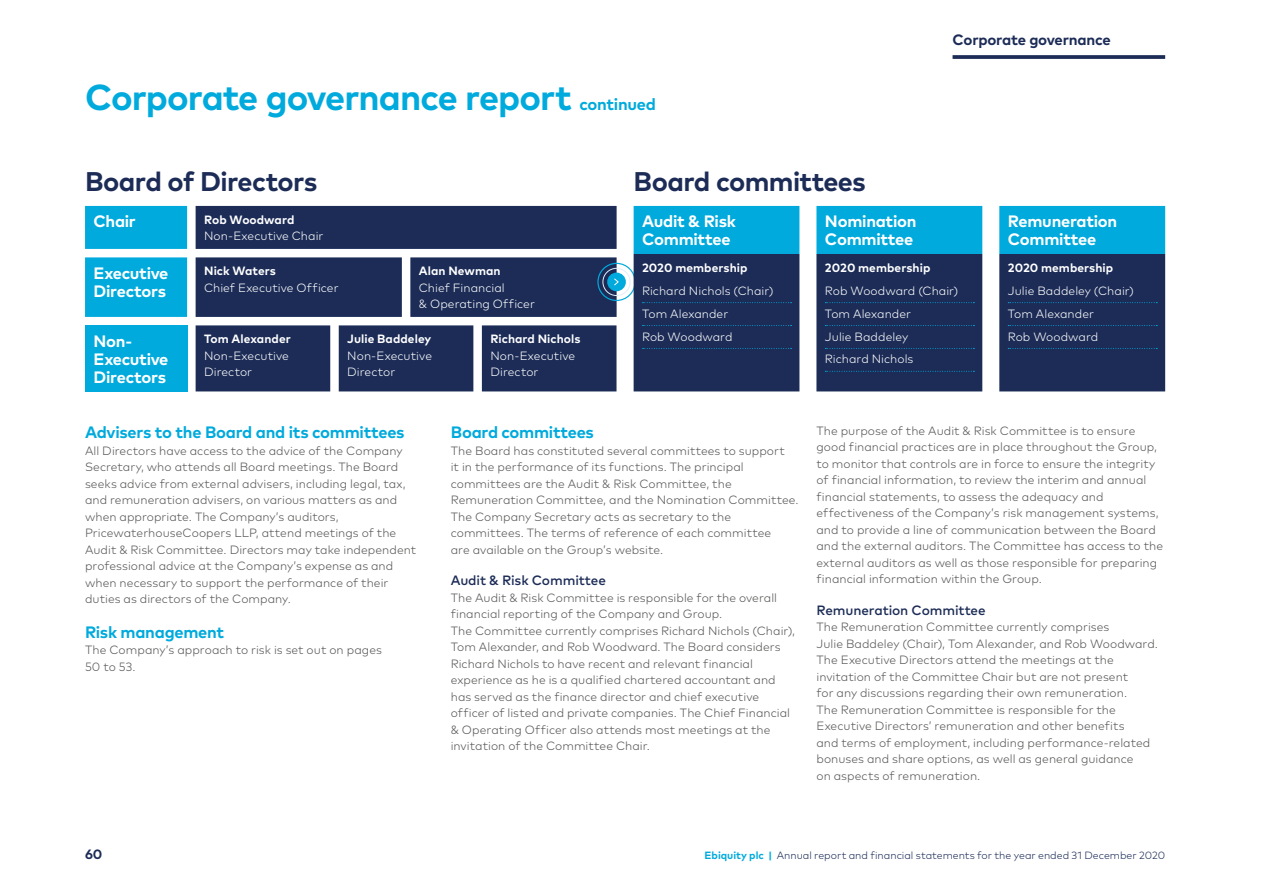
<style>
.page{position:relative;width:1263px;height:893px;background:#fff}
.page>*{position:absolute;margin:0;border:0;box-sizing:border-box;transform-origin:0 0}
.t1{font:700 36px "Mark OT";letter-spacing:-.025em;color:#0ad}
.t2{font:700 27px "Mark OT";letter-spacing:-.025em;color:#1c2c57}
.t3{font:700 16.5px/18px "Mark OT";letter-spacing:-.015em;color:#fff}
.t4{font:700 16.5px "Mark OT";letter-spacing:-.015em;color:#0ad}
.t5{font:700 15px "Mark OT";letter-spacing:-.02em;color:#1c2c57}
.t6{font:500 13.5px "Mark OT";letter-spacing:-.01em;color:#1c2c57}
.t7{font:700 13.5px "Mark OT";color:#1c2c57}
.t8{font:300 12px/16.5px "Mark OT";letter-spacing:.005em;color:#575756}
.t9{font:300 12px/23px "Mark OT";letter-spacing:.005em;color:#fff}
.t10{font:700 12px "Mark OT";letter-spacing:.005em;color:#fff}
.t11{font:300 10.5px "Mark OT";color:#1c2c57}
.s1{font-size:16.5px}
.s2{font-weight:700;color:#0ad}
</style>
<div class="page">
<svg style="left:952px;top:55px;width:213px;height:4px"></svg>
<svg style="left:85px;top:206px;width:102px;height:111px;background:#13b0df"></svg>
<svg style="left:196px;top:206px;width:421px;height:111px;background:#303f66"></svg>
<div style="left:85px;top:325px;width:102px;height:66px;background:#0ad"></div>
<div style="left:196px;top:325px;width:420px;height:66px;background:#1c2c57"></div>
<div style="left:607px;top:273px;width:19px;height:18px;background:#0ad;border-radius:50%"></div>
<div style="left:597px;top:263px;width:39px;height:38px;border:1px solid #0ad;border-radius:50%"></div>
<div style="left:603px;top:268px;width:27px;height:28px;border:1px solid #dfeffa;border-radius:50%"></div>
<svg style="left:614px;top:278px;width:5px;height:8px"></svg>
<div style="left:634px;top:206px;width:531px;height:48px;background:#0ad"></div>
<svg style="left:634px;top:254px;width:531px;height:137px;background:#2a3962"></svg>
<svg style="left:642px;top:302px;width:149px;height:1px"></svg>
<svg style="left:642px;top:325px;width:149px;height:1px"></svg>
<svg style="left:642px;top:348px;width:149px;height:1px"></svg>
<svg style="left:825px;top:302px;width:149px;height:1px"></svg>
<svg style="left:825px;top:325px;width:149px;height:1px"></svg>
<svg style="left:825px;top:348px;width:149px;height:1px"></svg>
<svg style="left:825px;top:371px;width:149px;height:1px"></svg>
<svg style="left:1008px;top:302px;width:149px;height:1px"></svg>
<svg style="left:1008px;top:325px;width:149px;height:1px"></svg>
<svg style="left:1008px;top:348px;width:149px;height:1px"></svg>
<h1 class="t1" style="left:85px;top:74px;width:572px">Corporate governance report <span class="s1">continued</span></h1>
<p class="t5" style="left:952px;top:30px;width:160px">Corporate governance</p>
<h2 class="t2" style="left:85px;top:164px;width:234px">Board of Directors</h2>
<h3 class="t3" style="left:94px;top:212px;width:44px">Chair</h3>
<p class="t10" style="left:204px;top:212px;width:92px">Rob Woodward</p>
<p class="t9" style="left:204px;top:225px;width:121px">Non-Executive Chair</p>
<h3 class="t3" style="left:94px;top:264px;width:76px">Executive<br>Directors</h3>
<p class="t10" style="left:204px;top:263px;width:73px">Nick Waters</p>
<p class="t9" style="left:204px;top:276px;width:136px">Chief Executive Officer</p>
<p class="t10" style="left:419px;top:263px;width:83px">Alan Newman</p>
<p class="t9" style="left:419px;top:279px;width:118px;line-height:16.5px">Chief Financial<br>&amp; Operating Officer</p>
<h3 class="t3" style="left:94px;top:332px;width:76px">Non-<br>Executive<br>Directors</h3>
<p class="t10" style="left:204px;top:331px;width:88px">Tom Alexander</p>
<p class="t9" style="left:204px;top:347px;width:86px;line-height:16.5px">Non-Executive<br>Director</p>
<p class="t10" style="left:347px;top:331px;width:86px">Julie Baddeley</p>
<p class="t9" style="left:347px;top:347px;width:86px;line-height:16.5px">Non-Executive<br>Director</p>
<p class="t10" style="left:490px;top:331px;width:92px">Richard Nichols</p>
<p class="t9" style="left:490px;top:347px;width:86px;line-height:16.5px">Non-Executive<br>Director</p>
<h2 class="t2" style="left:634px;top:164px;width:234px">Board committees</h2>
<h3 class="t3" style="left:642px;top:212px;width:95px">Audit &amp; Risk<br>Committee</h3>
<h3 class="t3" style="left:825px;top:212px;width:93px">Nomination<br>Committee</h3>
<h3 class="t3" style="left:1008px;top:212px;width:111px">Remuneration<br>Committee</h3>
<p class="t10" style="left:642px;top:260px;width:107px">2020 membership</p>
<p class="t9" style="left:642px;top:279px;width:133px">Richard Nichols (Chair)<br>Tom Alexander<br>Rob Woodward</p>
<p class="t10" style="left:825px;top:260px;width:107px">2020 membership</p>
<p class="t9" style="left:825px;top:279px;width:135px">Rob Woodward (Chair)<br>Tom Alexander<br>Julie Baddeley<br>Richard Nichols</p>
<p class="t10" style="left:1008px;top:260px;width:107px">2020 membership</p>
<p class="t9" style="left:1008px;top:279px;width:128px">Julie Baddeley (Chair)<br>Tom Alexander<br>Rob Woodward</p>
<h3 class="t4" style="left:85px;top:422px;width:321px">Advisers to the Board and its committees</h3>
<p class="t8" style="left:85px;top:442px;width:333px">All Directors have access to the advice of the Company Secretary, who attends all Board meetings. The Board seeks advice from external advisers, including legal, tax, and remuneration advisers, on various matters as and when appropriate. The Company’s auditors, PricewaterhouseCoopers LLP, attend meetings of the Audit &amp; Risk Committee. Directors may take independent professional advice at the Company’s expense as and when necessary to support the performance of their duties as directors of the Company.</p>
<h3 class="t4" style="left:85px;top:621px;width:141px">Risk management</h3>
<p class="t8" style="left:85px;top:642px;width:298px">The Company’s approach to risk is set out on pages<br>50 to 53.</p>
<h3 class="t4" style="left:451px;top:422px;width:145px">Board committees</h3>
<p class="t8" style="left:451px;top:442px;width:349px">The Board has constituted several committees to support<br>it in the performance of its functions. The principal committees are the Audit &amp; Risk Committee, the Remuneration Committee, and the Nomination Committee.<br>The Company Secretary acts as secretary to the committees. The terms of reference of each committee<br>are available on the Group’s website.</p>
<p class="t6" style="left:451px;top:572px;width:157px">Audit &amp; Risk Committee</p>
<p class="t8" style="left:451px;top:589px;width:346px">The Audit &amp; Risk Committee is responsible for the overall financial reporting of the Company and Group.<br>The Committee currently comprises Richard Nichols (Chair), Tom Alexander, and Rob Woodward. The Board considers Richard Nichols to have recent and relevant financial experience as he is a qualified chartered accountant and has served as the finance director and chief executive officer of listed and private companies. The Chief Financial &amp; Operating Officer also attends most meetings at the invitation of the Committee Chair.</p>
<p class="t8" style="left:816px;top:422px;width:348px">The purpose of the Audit &amp; Risk Committee is to ensure good financial practices are in place throughout the Group, to monitor that controls are in force to ensure the integrity of financial information, to review the interim and annual financial statements, to assess the adequacy and effectiveness of the Company’s risk management systems, and to provide a line of communication between the Board and the external auditors. The Committee has access to the external auditors as well as those responsible for preparing financial information within the Group.</p>
<p class="t6" style="left:816px;top:601px;width:171px">Remuneration Committee</p>
<p class="t8" style="left:816px;top:619px;width:343px">The Remuneration Committee currently comprises<br>Julie Baddeley (Chair), Tom Alexander, and Rob Woodward.<br>The Executive Directors attend the meetings at the invitation of the Committee Chair but are not present<br>for any discussions regarding their own remuneration.<br>The Remuneration Committee is responsible for the Executive Directors’ remuneration and other benefits<br>and terms of employment, including performance‑related bonuses and share options, as well as general guidance<br>on aspects of remuneration.</p>
<p class="t7" style="left:85px;top:845px;width:19px">60</p>
<p class="t11" style="left:704px;top:849px;width:462px"><span class="s2">Ebiquity plc |</span> Annual report and financial statements for the year ended 31 December 2020</p>
</div>
